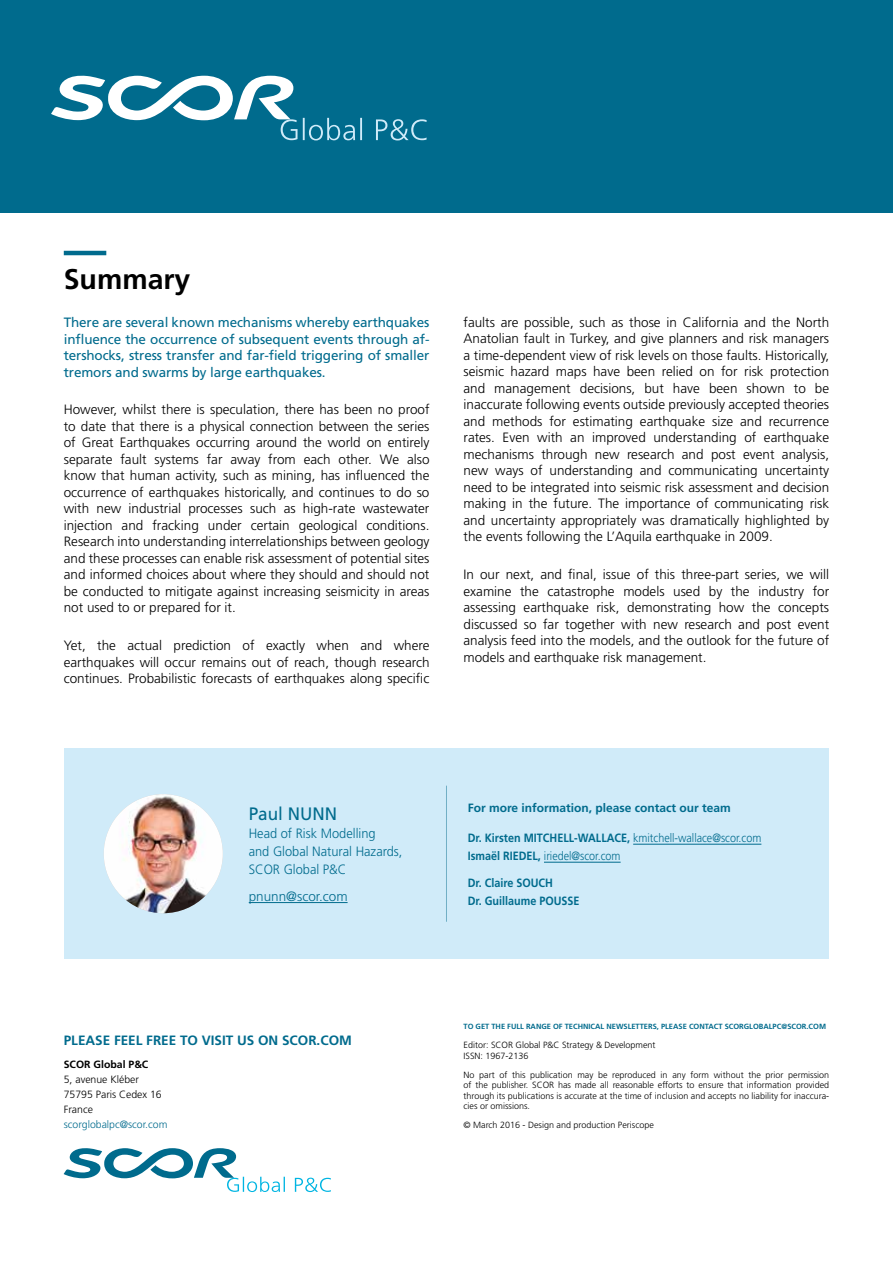
<style>
.page{position:relative;width:893px;height:1263px;background:#fff}
.page>*{position:absolute;margin:0;border:0;box-sizing:border-box;transform-origin:0 0}
.t1{font:700 28.5px "Frutiger LT Std";color:#000}
.t2{font:18px "Frutiger LT Std";color:#006b8d;scale:.95 1}
.t3{font:300 13.5px/16.5px "Frutiger LT Std";color:#000;text-align:justify}
.t4{font:13.5px/16.5px "Frutiger LT Std";letter-spacing:-.01em;color:#006b8d;text-align:justify}
.t5{font:300 13.5px/18px "Frutiger LT Std";color:#006b8d;scale:.95 1}
.t6{font:700 13.5px "Frutiger LT Std";color:#006b8d}
.t7{font:300 13.5px "Frutiger LT Std";color:#006b8d}
.t8{font:300 12px/18px "Frutiger LT Std";color:#006b8d;scale:.9 1}
.t9{font:700 12px "Frutiger LT Std";color:#006b8d}
.t10{font:700 12px/18px "Frutiger LT Std";color:#006b8d;scale:.9 1}
.t11{font:300 10.5px/15px "Frutiger LT Std";color:#000}
.t12{font:300 10.5px "Frutiger LT Std";color:#006b8d}
.t13{font:700 10.5px "Frutiger LT Std";color:#000}
.t14{font:300 9px/10.5px "Frutiger LT Std";color:#000}
.t15{font:700 7.5px "Frutiger LT Std";color:#006b8d}
.s1{font-weight:700}
</style>
<div class="page">
<svg style="left:64px;top:1148px;width:267px;height:44px"></svg>
<div style="left:0;top:0;width:893px;height:213px;background:#006b8d"></div>
<svg style="left:51px;top:75px;width:376px;height:65px"></svg>
<hr style="left:64px;top:251px;width:42px;height:4px;background:#006b8d">
<div style="left:446px;top:748px;width:383px;height:211px;background:#d0ebf9"></div>
<hr style="left:633px;top:844px;width:128px;height:1px;background:#006b8d">
<hr style="left:544px;top:862px;width:77px;height:1px;background:#006b8d">
<div style="left:64px;top:748px;width:382px;height:211px;background:#d0ebf9"></div>
<hr style="left:249px;top:902px;width:99px;height:1px;background:#006b8d">
<img style="left:104px;top:794px;width:119px;height:119px;border-radius:60px">
<hr style="left:446px;top:786px;width:1px;height:136px;background:#71afc6">
<h1 class="t1" style="left:64px;top:263px;width:128px">Summary</h1>
<p class="t4" style="left:64px;top:314px;width:367px">There are several known mechanisms whereby earthquakes influence the occurrence of subsequent events through af&shy;tershocks, stress transfer and far-field triggering of smaller tremors and swarms by large earthquakes.</p>
<p class="t3" style="left:64px;top:402px;width:367px">However, whilst there is speculation, there has been no proof to date that there is a physical connection between the series of Great Earthquakes occurring around the world on entirely separate fault systems far away from each other. We also know that human activity, such as mining, has influenced the occurrence of earthquakes historically, and continues to do so with new industrial processes such as high-rate wastewater injection and fracking under certain geological conditions.<br>Research into understanding interrelationships between geology and these processes can enable risk assessment of potential sites and informed choices about where they should and should not be conducted to mitigate against increasing seismicity in areas not used to or prepared for it.</p>
<p class="t3" style="left:64px;top:637px;width:367px">Yet, the actual prediction of exactly when and where earthquakes will occur remains out of reach, though research continues. Probabilistic forecasts of earthquakes along specific</p>
<p class="t3" style="left:463px;top:314px;width:367px">faults are possible, such as those in California and the North Anatolian fault in Turkey, and give planners and risk managers a time-dependent view of risk levels on those faults. Historically, seismic hazard maps have been relied on for risk protection and management decisions, but have been shown to be inaccurate following events outside previously accepted theories and methods for estimating earthquake size and recurrence rates. Even with an improved understanding of earthquake mechanisms through new research and post event analysis, new ways of understanding and communicating uncertainty need to be integrated into seismic risk assessment and decision making in the future. The importance of communicating risk and uncertainty appropriately was dramatically highlighted by the events following the L’Aquila earthquake in 2009.</p>
<p class="t3" style="left:463px;top:566px;width:367px">In our next, and final, issue of this three-part series, we will examine the catastrophe models used by the industry for assessing earthquake risk, demonstrating how the concepts discussed so far together with new research and post event analysis feed into the models, and the outlook for the future of models and earthquake risk management.</p>
<h2 class="t2" style="left:249px;top:803px;width:95px">Paul NUNN</h2>
<p class="t5" style="left:249px;top:825px;width:163px">Head of Risk Modelling<br>and Global Natural Hazards,<br>SCOR Global P&amp;C</p>
<p class="t7" style="left:249px;top:888px;width:100px">pnunn@scor.com</p>
<p class="t9" style="left:468px;top:800px;width:265px">For more information, please contact our team</p>
<p class="t8" style="left:468px;top:829px;width:328px"><span class="s1">Dr. Kirsten MITCHELL-WALLACE,</span> kmitchell-wallace@scor.com<br><span class="s1">Ismaël RIEDEL,</span> iriedel@scor.com</p>
<p class="t10" style="left:468px;top:874px;width:126px">Dr. Claire SOUCH<br>Dr. Guillaume POUSSE</p>
<p class="t6" style="left:64px;top:1032px;width:290px">PLEASE FEEL FREE TO VISIT US ON SCOR.COM</p>
<p class="t13" style="left:64px;top:1058px;width:86px">SCOR Global P&amp;C</p>
<p class="t11" style="left:64px;top:1072px;width:100px">5, avenue Kléber<br>75795 Paris Cedex 16<br>France</p>
<p class="t12" style="left:64px;top:1119px;width:105px">scorglobalpc@scor.com</p>
<p class="t15" style="left:463px;top:1022px;width:364px">TO GET THE FULL RANGE OF TECHNICAL NEWSLETTERS, PLEASE CONTACT SCORGLOBALPC@SCOR.COM</p>
<p class="t14" style="left:463px;top:1040px;width:194px">Editor: SCOR Global P&amp;C Strategy &amp; Development<br>ISSN: 1967-2136</p>
<p class="t14" style="left:463px;top:1070px;width:367px;text-align:justify">No part of this publication may be reproduced in any form without the prior permission of the publisher. SCOR has made all reasonable efforts to ensure that information provided through its publications is accurate at the time of inclusion and accepts no liability for inaccura&shy;cies or omissions.</p>
<p class="t14" style="left:463px;top:1120px;width:192px">© March 2016 - Design and production Periscope</p>
</div>
